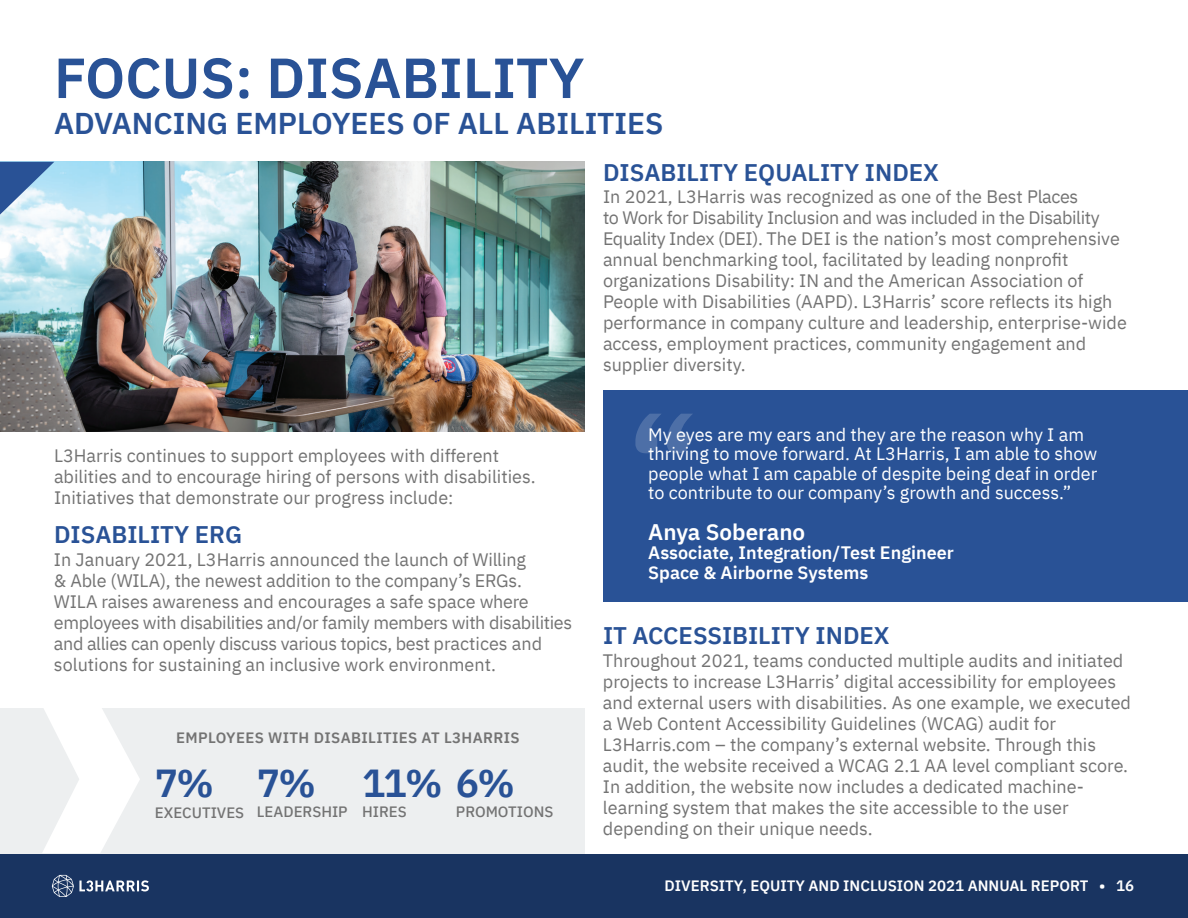
<style>
.page{position:relative;width:1188px;height:918px;background:#fff}
.page>*{position:absolute;margin:0;border:0;box-sizing:border-box;transform-origin:0 0}
.t1{font:600 56.4px "IBM Plex Sans";color:#295296}
.t2{font:600 39px "IBM Plex Sans";color:#295296}
.t3{font:600 30px "IBM Plex Sans";color:#295296}
.t4{font:600 24px "IBM Plex Sans";color:#295296}
.t5{font:600 22.5px "IBM Plex Sans";color:#fff}
.t6{font:18px/21px "IBM Plex Sans";color:#737373}
.t7{font:18px/19.5px "IBM Plex Sans";color:#fff}
.t8{font:600 18px/19.5px "IBM Plex Sans";color:#fff}
.t9{font:600 15px "IBM Plex Sans";color:#fff}
.t10{font:500 15px "IBM Plex Sans";color:#737373}
.t11{font:600 15px "IBM Plex Sans";letter-spacing:.025em;color:#737373}
</style>
<div class="page">
<div style="left:0;top:854px;width:1188px;height:64px;background:#193461"></div>
<svg style="left:52px;top:875px;width:97px;height:22px"></svg>
<div style="left:0;top:708px;width:585px;height:145px;background:#edeff0"></div>
<svg style="left:42px;top:708px;width:98px;height:145px"></svg>
<div style="left:603px;top:390px;width:585px;height:212px;background:#295296"></div>
<img style="left:0;top:162px;width:585px;height:270px">
<svg style="left:0;top:162px;width:54px;height:53px;background:#7ea0c7"></svg>
<svg style="left:635px;top:414px;width:57px;height:39px"></svg>
<h1 class="t1" style="left:54px;top:34px;width:532px">FOCUS: DISABILITY</h1>
<h3 class="t3" style="left:54px;top:99px;width:611px">ADVANCING EMPLOYEES OF ALL ABILITIES</h3>
<p class="t6" style="left:54px;top:444px;width:483px">L3Harris continues to support employees with different abilities and to encourage hiring of persons with disabilities.<br>Initiatives that demonstrate our progress include:</p>
<h3 class="t4" style="left:54px;top:516px;width:190px">DISABILITY ERG</h3>
<p class="t6" style="left:54px;top:547px;width:520px">In January 2021, L3Harris announced the launch of Willing<br>&amp; Able (WILA), the newest addition to the company’s ERGs.<br>WILA raises awareness and encourages a safe space where employees with disabilities and/or family members with disabilities and allies can openly discuss various topics, best practices and solutions for sustaining an inclusive work environment.</p>
<p class="t11" style="left:176px;top:726px;width:345px">EMPLOYEES WITH DISABILITIES AT L3HARRIS</p>
<h2 class="t2" style="left:155px;top:753px;width:60px">7%</h2>
<p class="t10" style="left:155px;top:801px;width:91px">EXECUTIVES</p>
<h2 class="t2" style="left:257px;top:753px;width:60px">7%</h2>
<p class="t10" style="left:257px;top:800px;width:92px">LEADERSHIP</p>
<h2 class="t2" style="left:362px;top:753px;width:154px">11% 6%</h2>
<p class="t10" style="left:362px;top:800px;width:46px">HIRES</p>
<p class="t10" style="left:456px;top:800px;width:99px">PROMOTIONS</p>
<h3 class="t4" style="left:603px;top:153px;width:338px">DISABILITY EQUALITY INDEX</h3>
<p class="t6" style="left:603px;top:185px;width:525px">In 2021, L3Harris was recognized as one of the Best Places<br>to Work for Disability Inclusion and was included in the Disability Equality Index (DEI). The DEI is the nation’s most comprehensive annual benchmarking tool, facilitated by leading nonprofit organizations Disability: IN and the American Association of People with Disabilities (AAPD). L3Harris’ score reflects its high performance in company culture and leadership, enterprise-wide access, employment practices, community engagement and supplier diversity.</p>
<p class="t7" style="left:648px;top:423px;width:451px">My eyes are my ears and they are the reason why I am thriving to move forward. At L3Harris, I am able to show people what I am capable of despite being deaf in order to contribute to our company’s growth and success.”</p>
<p class="t5" style="left:648px;top:514px;width:159px">Anya Soberano</p>
<p class="t8" style="left:648px;top:542px;width:307px">Associate, Integration/Test Engineer<br>Space &amp; Airborne Systems</p>
<h3 class="t4" style="left:603px;top:617px;width:288px">IT ACCESSIBILITY INDEX</h3>
<p class="t6" style="left:603px;top:648px;width:530px">Throughout 2021, teams conducted multiple audits and initiated projects to increase L3Harris’ digital accessibility for employees and external users with disabilities. As one example, we executed a Web Content Accessibility Guidelines (WCAG) audit for L3Harris.com – the company’s external website. Through this audit, the website received a WCAG 2.1 AA level compliant score.<br>In addition, the website now includes a dedicated machine&shy;learning system that makes the site accessible to the user depending on their unique needs.</p>
<p class="t9" style="left:665px;top:874px;width:471px">DIVERSITY, EQUITY AND INCLUSION 2021 ANNUAL REPORT • 16</p>
</div>
